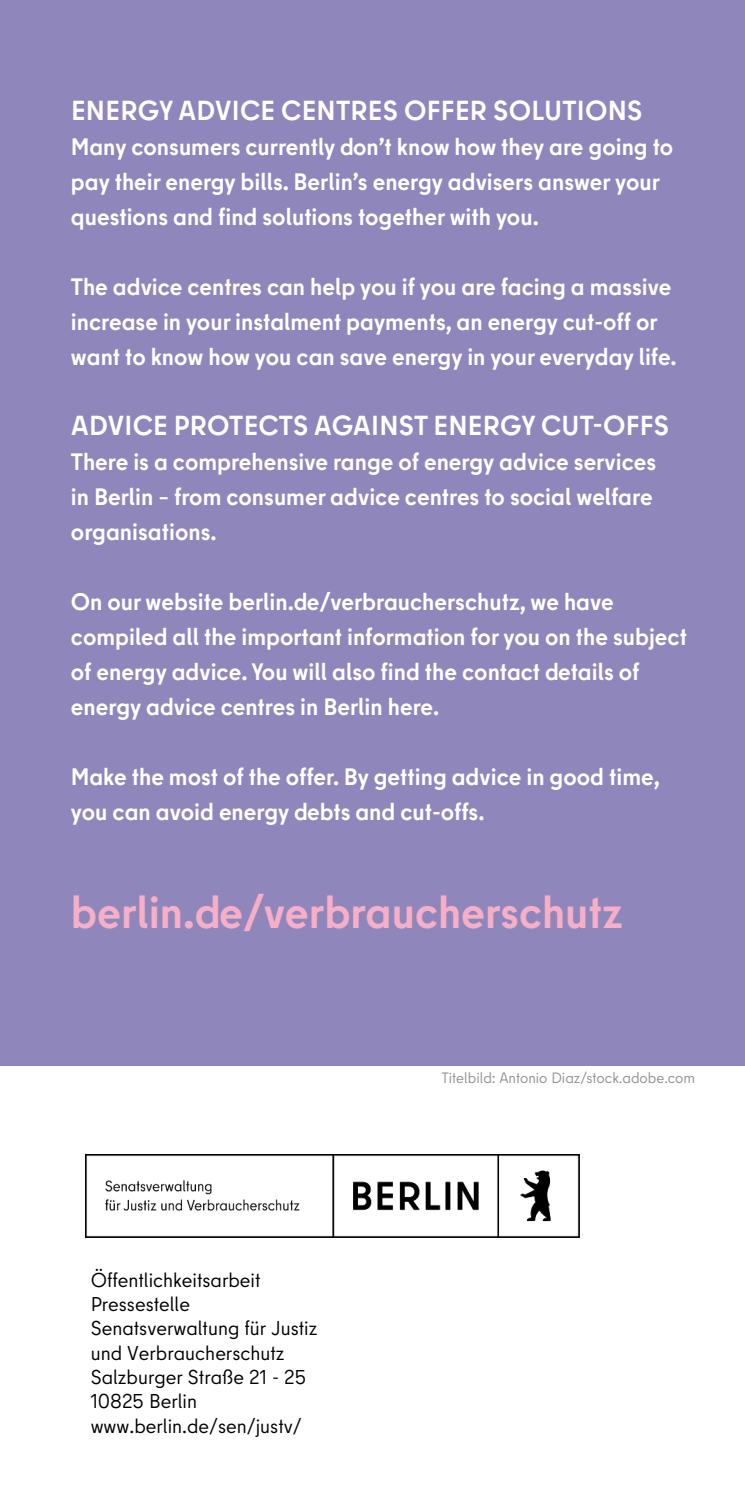
<style>
.page{position:relative;width:745px;height:1489px;background:#fff}
.page>*{position:absolute;margin:0;border:0;box-sizing:border-box;transform-origin:0 0}
._03_02_Rückseite_Tit{font:700 45px "Berlin Type";color:#f6afc6}
._03_02_Rückseite_Tit-2{font:700 27.5px "Berlin Type";letter-spacing:.01em;color:#fff}
._03_02_Rückseite_Tit-3{font:700 23.75px/35px "Berlin Type";color:#fff}
.Hinweistext_8pt{font:20px/24.2px "Berlin Type";color:#000}
._02_09_Innen_Copyrig{font:15px "Berlin Type";color:#949290}
</style>
<div class="page">
<div style="left:0;top:0;width:744px;height:1065px;background:#8f87bc"></div>
<img style="left:85px;top:1154px;width:494px;height:82px">
<p class="_03_02_Rückseite_Tit-2" style="left:71px;top:92px;width:572px">ENERGY ADVICE CENTRES OFFER SOLUTIONS</p>
<p class="_03_02_Rückseite_Tit-3" style="left:71px;top:129px;width:603px">Many consumers currently don’t know how they are going to pay their energy bills. Berlin’s energy advisers answer your questions and find solutions together with you.</p>
<p class="_03_02_Rückseite_Tit-3" style="left:71px;top:269px;width:607px">The advice centres can help you if you are facing a massive increase in your instalment payments, an energy cut-off or want to know how you can save energy in your everyday life.</p>
<p class="_03_02_Rückseite_Tit-2" style="left:71px;top:407px;width:599px">ADVICE PROTECTS AGAINST ENERGY CUT-OFFS</p>
<p class="_03_02_Rückseite_Tit-3" style="left:71px;top:444px;width:586px">There is a comprehensive range of energy advice services in Berlin – from consumer advice centres to social welfare organisations.</p>
<p class="_03_02_Rückseite_Tit-3" style="left:71px;top:584px;width:617px">On our website berlin.de/verbraucherschutz, we have compiled all the important information for you on the subject of energy advice. You will also find the contact details of</p>
<p class="_03_02_Rückseite_Tit-3" style="left:71px;top:689px;width:369px">energy advice centres in Berlin here.</p>
<p class="_03_02_Rückseite_Tit-3" style="left:71px;top:759px;width:590px">Make the most of the offer. By getting advice in good time, you can avoid energy debts and cut-offs.</p>
<p class="_03_02_Rückseite_Tit" style="left:71px;top:883px;width:553px">berlin.de/verbraucherschutz</p>
<p class="Hinweistext_8pt" style="left:91px;top:1267px;width:228px">Öffentlichkeitsarbeit<br>Pressestelle<br>Senatsverwaltung für Justiz und Verbraucherschutz<br>Salzburger Straße 21 - 25<br>10825 Berlin www.berlin.de/sen/justv/</p>
<p class="_02_09_Innen_Copyrig" style="left:441px;top:1068px;width:255px">Titelbild: Antonio Diaz/stock.adobe.com</p>
</div>
